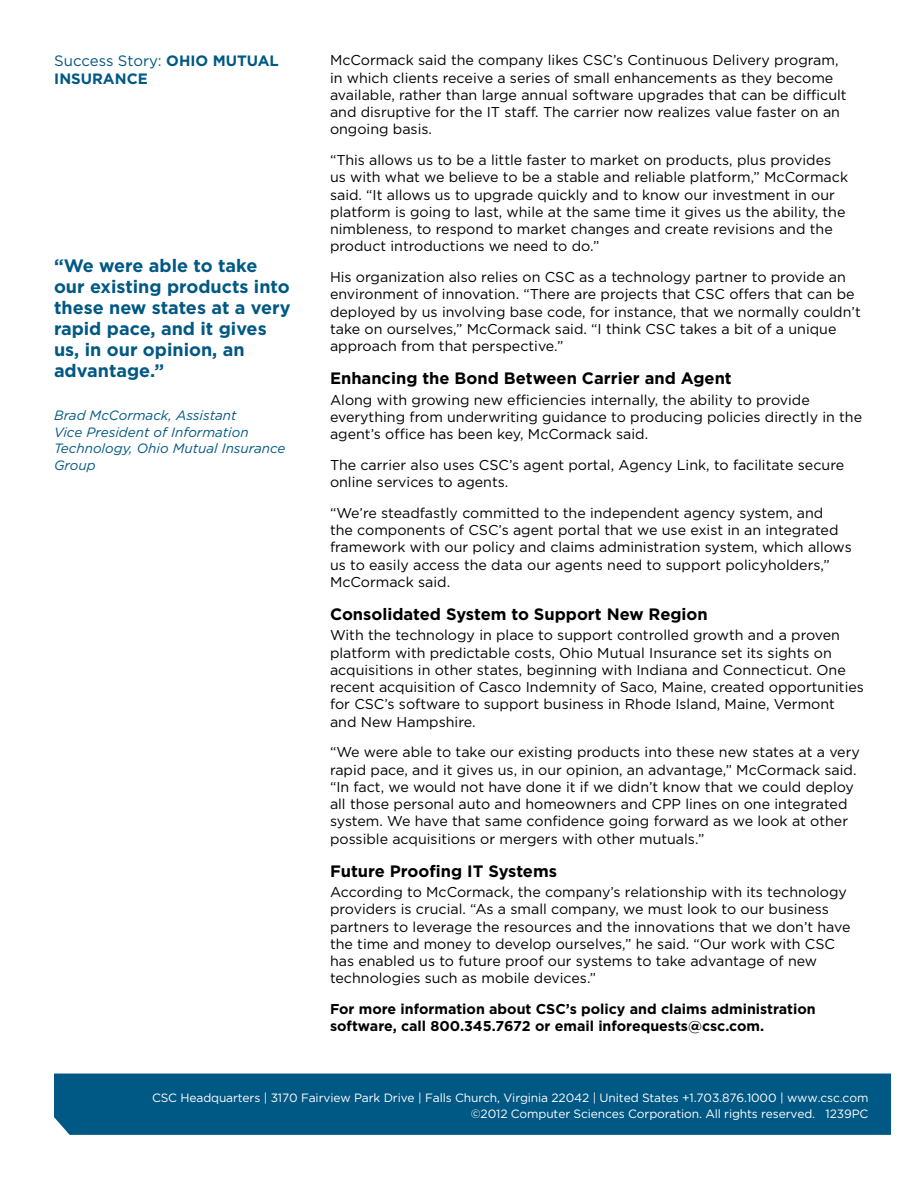
<style>
.page{position:relative;width:918px;height:1188px;background:#fff}
.page>*{position:absolute;margin:0;border:0;box-sizing:border-box;transform-origin:0 0}
.LEFTSIDE-QUOTE{font:700 18px/21px "Gotham";color:#005884}
.SUBHEAD{font:700 16.5px "Gotham";color:#000}
.t1{font:700 15px/18px "Gotham";color:#005884}
.Bodycopy{font:14.25px/17.2px "Gotham";color:#000}
.Bodycopy-2{font:700 14.25px/17.2px "Gotham";color:#000}
.QUOTER-INFO{font:italic 13.5px/16.5px "Gotham";color:#005884}
.t2{font:12px "Gotham";letter-spacing:-.01em;color:#fff}
.s1{font-weight:400}
</style>
<div class="page">
<div style="left:54px;top:1074px;width:837px;height:61px;background:#005884"></div>
<p class="t1" style="left:54px;top:52px;width:226px"><span class="s1">Success Story:</span> OHIO MUTUAL<br>INSURANCE</p>
<p class="LEFTSIDE-QUOTE" style="left:54px;top:255px;width:238px">“We were able to take our existing products into these new states at a very rapid pace, and it gives us, in our opinion, an advantage.”</p>
<p class="QUOTER-INFO" style="left:54px;top:407px;width:233px">Brad McCormack, Assistant<br>Vice President of Information<br>Technology, Ohio Mutual Insurance<br>Group</p>
<p class="Bodycopy" style="left:330px;top:52px;width:518px">McCormack said the company likes CSC’s Continuous Delivery program, in which clients receive a series of small enhancements as they become available, rather than large annual software upgrades that can be difficult and disruptive for the IT staff. The carrier now realizes value faster on an ongoing basis.</p>
<p class="Bodycopy" style="left:330px;top:151px;width:520px">“This allows us to be a little faster to market on products, plus provides us with what we believe to be a stable and reliable platform,” McCormack said. “It allows us to upgrade quickly and to know our investment in our platform is going to last, while at the same time it gives us the ability, the nimbleness, to respond to market changes and create revisions and the product introductions we need to do.”</p>
<p class="Bodycopy" style="left:330px;top:268px;width:532px">His organization also relies on CSC as a technology partner to provide an environment of innovation. “There are projects that CSC offers that can be deployed by us involving base code, for instance, that we normally couldn’t take on ourselves,” McCormack said. “I think CSC takes a bit of a unique approach from that perspective.”</p>
<p class="SUBHEAD" style="left:330px;top:368px;width:403px">Enhancing the Bond Between Carrier and Agent</p>
<p class="Bodycopy" style="left:330px;top:391px;width:534px">Along with growing new efficiencies internally, the ability to provide everything from underwriting guidance to producing policies directly in the agent’s office has been key, McCormack said.</p>
<p class="Bodycopy" style="left:330px;top:456px;width:516px">The carrier also uses CSC’s agent portal, Agency Link, to facilitate secure online services to agents.</p>
<p class="Bodycopy" style="left:330px;top:504px;width:523px">“We’re steadfastly committed to the independent agency system, and<br>the components of CSC’s agent portal that we use exist in an integrated framework with our policy and claims administration system, which allows us to easily access the data our agents need to support policyholders,” McCormack said.</p>
<p class="SUBHEAD" style="left:330px;top:604px;width:379px">Consolidated System to Support New Region</p>
<p class="Bodycopy" style="left:330px;top:627px;width:536px">With the technology in place to support controlled growth and a proven platform with predictable costs, Ohio Mutual Insurance set its sights on acquisitions in other states, beginning with Indiana and Connecticut. One recent acquisition of Casco Indemnity of Saco, Maine, created opportunities for CSC’s software to support business in Rhode Island, Maine, Vermont and New Hampshire.</p>
<p class="Bodycopy" style="left:330px;top:744px;width:531px">“We were able to take our existing products into these new states at a very rapid pace, and it gives us, in our opinion, an advantage,” McCormack said. “In fact, we would not have done it if we didn’t know that we could deploy all those personal auto and homeowners and CPP lines on one integrated system. We have that same confidence going forward as we look at other possible acquisitions or mergers with other mutuals.”</p>
<p class="SUBHEAD" style="left:330px;top:861px;width:229px">Future Proofing IT Systems</p>
<p class="Bodycopy" style="left:330px;top:883px;width:522px">According to McCormack, the company’s relationship with its technology providers is crucial. “As a small company, we must look to our business partners to leverage the resources and the innovations that we don’t have the time and money to develop ourselves,” he said. “Our work with CSC has enabled us to future proof our systems to take advantage of new technologies such as mobile devices.”</p>
<p class="Bodycopy-2" style="left:330px;top:1000px;width:487px">For more information about CSC’s policy and claims administration software, call 800.345.7672 or email inforequests@csc.com.</p>
<p class="t2" style="left:152px;top:1090px;width:718px">CSC Headquarters | 3170 Fairview Park Drive | Falls Church, Virginia 22042 | United States +1.703.876.1000 | www.csc.com</p>
<p class="t2" style="left:471px;top:1106px;width:399px">©2012 Computer Sciences Corporation. All rights reserved. 1239PC</p>
</div>
